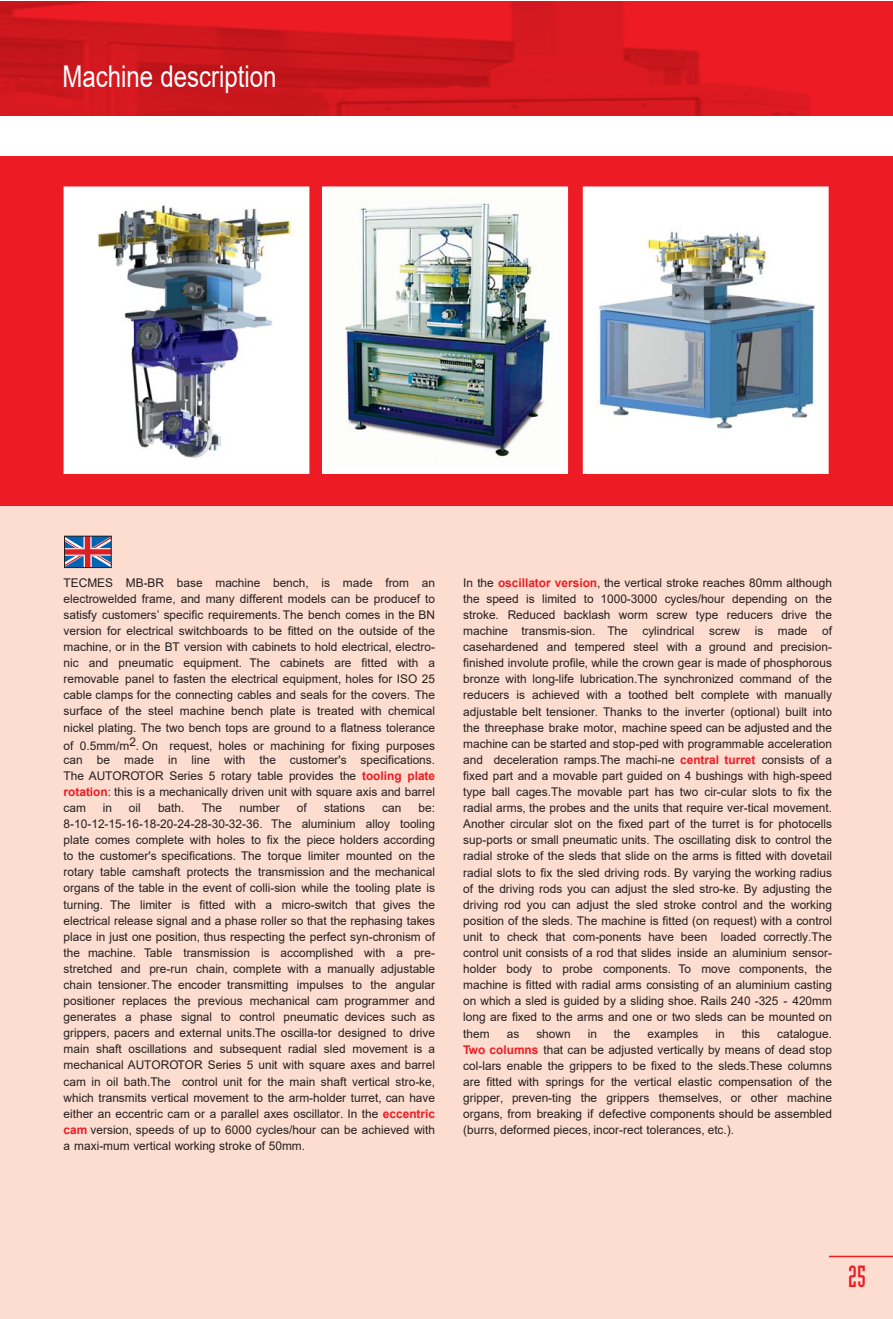
<style>
.page{position:relative;width:893px;height:1319px;background:#fff}
.page>*{position:absolute;margin:0;border:0;box-sizing:border-box;transform-origin:0 0}
.t1{font:30px "Arial";color:#fff;scale:.8 1}
.t2{font:30px "Industria Solid";color:#ed1c24}
.t3{font:12px/16px "Arial";color:#231f20;text-align:justify}
.s1{font-weight:700;color:#ed1c24}
</style>
<div class="page">
<div style="left:0;top:156px;width:892px;height:1162px;background:#fdddcf"></div>
<div style="left:0;top:156px;width:892px;height:349px;background:#ed1c24"></div>
<img style="left:0;top:1px;width:892px;height:114px">
<hr style="left:829px;top:1255px;width:63px;height:1px;background:#ed1c24">
<div style="left:64px;top:187px;width:245px;height:286px;background:#fff"></div>
<img style="left:97px;top:203px;width:198px;height:255px">
<div style="left:64px;top:186px;width:245px;height:288px;border:2px solid #fff"></div>
<img style="left:325px;top:189px;width:240px;height:282px">
<div style="left:322px;top:186px;width:246px;height:288px;border:2px solid #fff"></div>
<div style="left:583px;top:187px;width:245px;height:286px;background:#fff"></div>
<img style="left:598px;top:231px;width:217px;height:198px">
<div style="left:583px;top:186px;width:246px;height:288px;border:2px solid #fff"></div>
<svg style="left:66px;top:537px;width:44px;height:29px"></svg>
<div style="left:64px;top:535px;width:48px;height:33px;border:1px solid #231f20"></div>
<h1 class="t1" style="left:63px;top:56px;width:269px">Machine description</h1>
<p class="t3" style="left:64px;top:574px;width:373px">TECMES MB-BR base machine bench, is made from an electrowelded frame, and many different models can be producef to satisfy customers’ specific requirements. The bench comes in the BN version for electrical switchboards to be fitted on the outside of the machine, or in the BT version with cabinets to hold electrical, electro&shy;nic and pneumatic equipment. The cabinets are fitted with a removable panel to fasten the electrical equipment, holes for ISO 25 cable clamps for the connecting cables and seals for the covers. The surface of the steel machine bench plate is treated with chemical nickel plating. The two bench tops are ground to a flatness tolerance</p>
<p class="t3" style="left:64px;top:738px;width:373px;line-height:13.6px">of 0.5mm/m2. On request, holes or machining for fixing purposes can be made in line with the customer's specifications.</p>
<p class="t3" style="left:64px;top:767px;width:373px">The AUTOROTOR Series 5 rotary table provides the <span class="s1">tooling plate rotation</span>: this is a mechanically driven unit with square axis and barrel cam</p>
<p class="t3" style="left:103px;top:799px;width:11px">in</p>
<p class="t3" style="left:129px;top:799px;width:13px">oil</p>
<p class="t3" style="left:158px;top:799px;width:28px">bath.</p>
<p class="t3" style="left:202px;top:799px;width:22px">The</p>
<p class="t3" style="left:239px;top:799px;width:42px">number</p>
<p class="t3" style="left:297px;top:799px;width:11px">of</p>
<p class="t3" style="left:324px;top:799px;width:42px">stations</p>
<p class="t3" style="left:382px;top:799px;width:21px">can</p>
<p class="t3" style="left:64px;top:799px;width:373px;text-indent:355px">be:<br>8-10-12-15-16-18-20-24-28-30-32-36. The aluminium alloy tooling plate comes complete with holes to fix the piece holders according to the customer's specifications. The torque limiter mounted on the rotary table camshaft protects the transmission and the mechanical organs of the table in the event of colli-sion while the tooling plate is turning. The limiter is fitted with a micro-switch that gives the electrical release signal and a phase roller so that the rephasing takes place in just one position, thus respecting the perfect syn-chronism of the machine. Table transmission is accomplished with a pre&shy;stretched and pre-run chain, complete with a manually adjustable chain tensioner.The encoder transmitting impulses to the angular positioner replaces the previous mechanical cam programmer and generates a phase signal to control pneumatic devices such as grippers, pacers and external units.The oscilla-tor designed to drive main shaft oscillations and subsequent radial sled movement is a mechanical AUTOROTOR Series 5 unit with square axes and barrel cam in oil bath.The control unit for the main shaft vertical stro-ke, which transmits vertical movement to the arm-holder turret, can have either an eccentric cam or a parallel axes oscillator. In the <span class="s1">eccentric cam</span> version, speeds of up to 6000 cycles/hour can be achieved with a maxi-mum vertical working stroke of 50mm.</p>
<p class="t3" style="left:463px;top:574px;width:370px">In the <span class="s1">oscillator version</span>, the vertical stroke reaches 80mm although the speed is limited to 1000-3000 cycles/hour depending on the stroke. Reduced backlash worm screw type reducers drive the machine transmis-sion. The cylindrical screw is made of casehardened and tempered steel with a ground and precision&shy;finished involute profile, while the crown gear is made of phosphorous bronze with long-life lubrication.The synchronized command of the reducers is achieved with a toothed belt complete with manually adjustable belt tensioner. Thanks to the inverter (optional) built into the threephase brake motor, machine speed can be adjusted and the machine can be started and stop-ped with programmable acceleration and deceleration ramps.The machi-ne <span class="s1">central turret</span> consists of a fixed part and a movable part guided on 4 bushings with high-speed type ball cages.The movable part has two cir-cular slots to fix the radial arms, the probes and the units that require ver-tical movement.<br>Another circular slot on the fixed part of the turret is for photocells sup-ports or small pneumatic units. The oscillating disk to control the radial stroke of the sleds that slide on the arms is fitted with dovetail radial slots to fix the sled driving rods. By varying the working radius of the driving rods you can adjust the sled stro-ke. By adjusting the driving rod you can adjust the sled stroke control and the working position of the sleds. The machine is fitted (on request) with a control unit to check that com-ponents have been loaded correctly.The control unit consists of a rod that slides inside an aluminium sensor&shy;holder body to probe components. To move components, the machine is fitted with radial arms consisting of an aluminium casting on which a sled is guided by a sliding shoe. Rails 240 -325 - 420mm long are fixed to the arms and one or two sleds can be mounted on them</p>
<p class="t3" style="left:463px;top:1025px;width:370px;text-indent:314px">catalogue.<br><span class="s1">Two columns</span> that can be adjusted vertically by means of dead stop col-lars enable the grippers to be fixed to the sleds.These columns are fitted with springs for the vertical elastic compensation of the gripper, preven-ting the grippers themselves, or other machine organs, from breaking if defective components should be assembled (burrs, deformed pieces, incor-rect tolerances, etc.).</p>
<p class="t3" style="left:507px;top:1025px;width:14px">as</p>
<p class="t3" style="left:536px;top:1025px;width:36px">shown</p>
<p class="t3" style="left:588px;top:1025px;width:11px">in</p>
<p class="t3" style="left:614px;top:1025px;width:18px">the</p>
<p class="t3" style="left:647px;top:1025px;width:52px">examples</p>
<p class="t3" style="left:715px;top:1025px;width:11px">in</p>
<p class="t3" style="left:742px;top:1025px;width:20px">this</p>
<h1 class="t2" style="left:848px;top:1265px;width:19px">25</h1>
</div>
